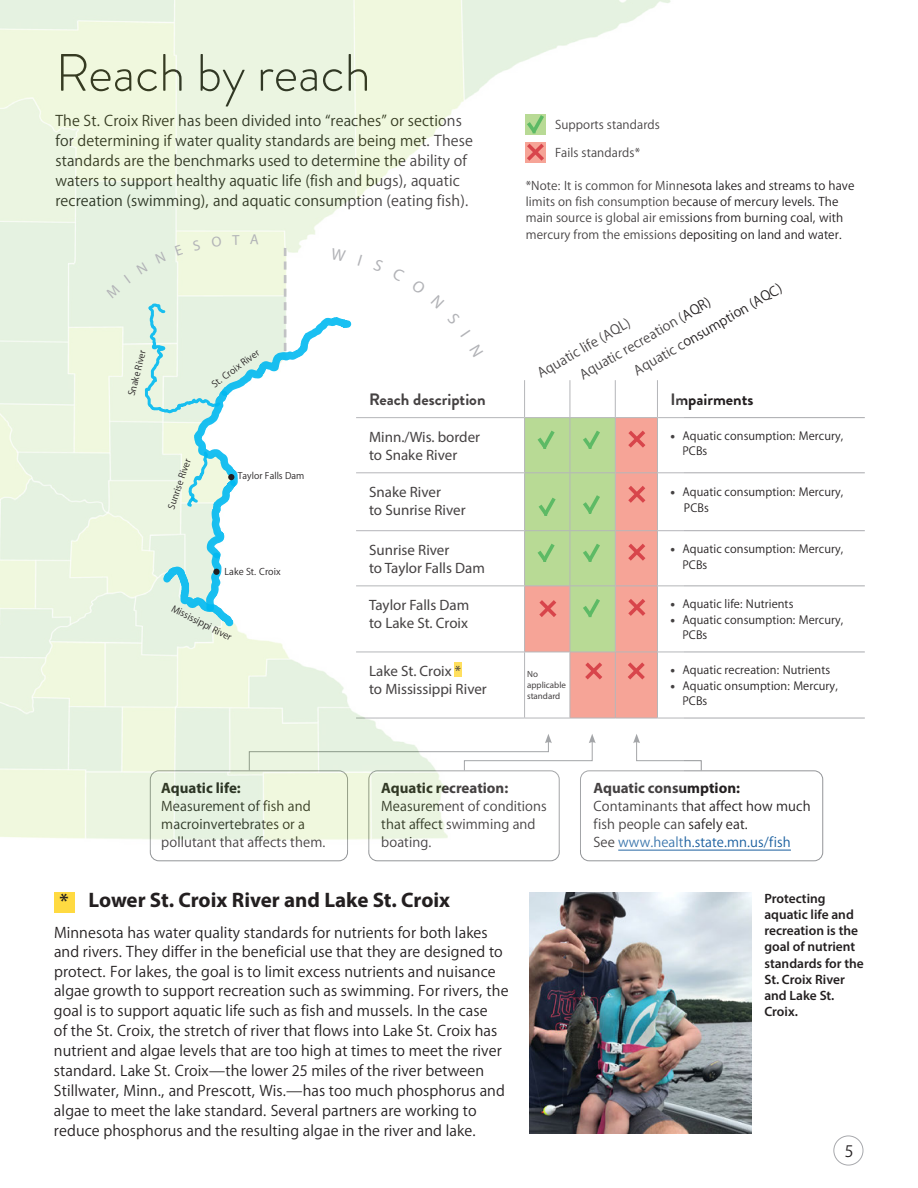
<style>
.page{position:relative;width:918px;height:1188px;background:#fff}
.page>*{position:absolute;margin:0;border:0;box-sizing:border-box;transform-origin:0 0}
.t1{font:300 52.5px "Brandon Grotesque";color:#231f20}
.boxes_body{font:700 21px "Myriad Pro";color:#231f20}
.t2{font:600 21px "Myriad Pro";color:#231f20}
.t3{font:18px "Myriad PCA Text";color:#231f20}
.t4{font:16.5px/19.8px "Myriad PCA Text";color:#231f20}
.t5{font:700 16.5px "Brandon Grotesque";color:#231f20}
.t6{font:15px/18px "Myriad PCA Text";color:#231f20}
.t7{font:15px "Myriad Pro";color:#231f20}
.t8{font:700 15px "Myriad Pro";color:#231f20}
.t9{font:13.5px/16.2px "Myriad PCA Text";color:#231f20}
.t10{font:600 13.5px/16.2px "Myriad Pro";color:#231f20}
.bullet_for_impairmen{font:12.75px/15.3px "Myriad PCA Text";color:#231f20}
.t11{font:10.5px "Myriad PCA Text";color:#231f20}
.t12{font:10.2px "Myriad PCA Text";color:#231f20}
.t13{font:9px/10.8px "Myriad Pro";color:#231f20}
.s1{color:#175d9e}
</style>
<div class="page">
<div style="left:833px;top:1136px;width:30px;height:29px;border:1px solid #a8a9ad;border-radius:50%"></div>
<div style="left:54px;top:893px;width:20px;height:20px;background:#ffda41"></div>
<hr style="left:657px;top:417px;width:208px;height:1px;background:#a8a9ad">
<hr style="left:657px;top:472px;width:208px;height:1px;background:#a8a9ad">
<hr style="left:657px;top:530px;width:208px;height:1px;background:#a8a9ad">
<hr style="left:657px;top:585px;width:208px;height:1px;background:#a8a9ad">
<hr style="left:657px;top:652px;width:208px;height:1px;background:#a8a9ad">
<hr style="left:657px;top:718px;width:208px;height:1px;background:#a8a9ad">
<hr style="left:618px;top:850px;width:173px;height:1px;background:#175d9e">
<svg style="left:684px;top:760px;width:18px;height:10px"></svg>
<div style="left:150px;top:770px;width:198px;height:91px;border:1px solid #939598;border-radius:9px"></div>
<div style="left:368px;top:770px;width:192px;height:91px;border:1px solid #939598;border-radius:9px"></div>
<div style="left:580px;top:770px;width:243px;height:91px;border:1px solid #939598;border-radius:9px"></div>
<img style="left:529px;top:893px;width:223px;height:241px">
<img style="left:0;top:0;width:684px;height:849px">
<svg style="left:373px;top:259px;width:11px;height:13px"></svg>
<svg style="left:392px;top:268px;width:13px;height:14px"></svg>
<svg style="left:411px;top:279px;width:59px;height:58px"></svg>
<svg style="left:470px;top:344px;width:13px;height:13px"></svg>
<svg style="left:106px;top:235px;width:256px;height:393px"></svg>
<p class="t1" style="left:56px;top:37px;width:317px">Reach by reach</p>
<p class="t4" style="left:56px;top:112px;width:419px">The St. Croix River has been divided into “reaches” or sections for determining if water quality standards are being met. These standards are the benchmarks used to determine the ability of waters to support healthy aquatic life (fish and bugs), aquatic recreation (swimming), and aquatic consumption (eating fish).</p>
<p class="t9" style="left:555px;top:117px;width:106px">Supports standards</p>
<p class="t9" style="left:555px;top:145px;width:87px">Fails standards*</p>
<p class="t9" style="left:526px;top:178px;width:330px">*Note: It is common for Minnesota lakes and streams to have limits on fish consumption because of mercury levels. The main source is global air emissions from burning coal, with mercury from the emissions depositing on land and water.</p>
<p class="t12" style="left:126px;top:394px;width:48px;rotate:-76deg">Snake River</p>
<p class="t12" style="left:210px;top:381px;width:58px;rotate:-36deg">St. Croix River</p>
<p class="t12" style="left:166px;top:507px;width:54px;rotate:-71deg">Sunrise River</p>
<p class="t12" style="left:238px;top:471px;width:68px">Taylor Falls Dam</p>
<p class="t11" style="left:224px;top:567px;width:58px">Lake St. Croix</p>
<p class="t12" style="left:175px;top:603px;width:68px;rotate:27deg">Mississippi River</p>
<p class="t8" style="left:161px;top:779px;width:81px">Aquatic life:</p>
<p class="t6" style="left:161px;top:798px;width:151px">Measurement of fish and</p>
<p class="t6" style="left:161px;top:816px;width:166px">macroinvertebrates or a pollutant that affects them.</p>
<p class="t6" style="left:631px;top:364px;width:170px;rotate:-30deg">Aquatic consumption (AQC)</p>
<p class="t6" style="left:576px;top:368px;width:150px;rotate:-30deg">Aquatic recreation (AQR)</p>
<p class="t6" style="left:534px;top:367px;width:106px;rotate:-30deg">Aquatic life (AQL)</p>
<p class="t5" style="left:369px;top:387px;width:118px">Reach description</p>
<p class="t5" style="left:670px;top:387px;width:85px">Impairments</p>
<p class="t7" style="left:369px;top:428px;width:113px">Minn./Wis. border</p>
<p class="t7" style="left:369px;top:446px;width:90px">to Snake River</p>
<p class="bullet_for_impairmen" style="left:682px;top:429px;width:162px;text-indent:-12px">• Aquatic consumption: Mercury,<br>PCBs</p>
<p class="t7" style="left:369px;top:483px;width:73px">Snake River</p>
<p class="t7" style="left:369px;top:501px;width:98px">to Sunrise River</p>
<p class="bullet_for_impairmen" style="left:684px;top:485px;width:161px;text-indent:-13px">• Aquatic consumption: Mercury,<br>PCBs</p>
<p class="t7" style="left:369px;top:541px;width:82px">Sunrise River</p>
<p class="t7" style="left:369px;top:559px;width:117px">to Taylor Falls Dam</p>
<p class="bullet_for_impairmen" style="left:682px;top:542px;width:162px;text-indent:-12px">• Aquatic consumption: Mercury,<br>PCBs</p>
<p class="t7" style="left:369px;top:596px;width:102px">Taylor Falls Dam</p>
<p class="t7" style="left:369px;top:614px;width:100px">to Lake St. Croix</p>
<p class="bullet_for_impairmen" style="left:670px;top:597px;width:125px">• Aquatic life: Nutrients</p>
<p class="bullet_for_impairmen" style="left:682px;top:612px;width:162px;text-indent:-12px">• Aquatic consumption: Mercury,<br>PCBs</p>
<p class="t7" style="left:369px;top:662px;width:94px">Lake St. Croix *</p>
<p class="t7" style="left:369px;top:680px;width:119px">to Mississippi River</p>
<p class="t13" style="left:527px;top:669px;width:40px">No applicable standard</p>
<p class="bullet_for_impairmen" style="left:670px;top:663px;width:161px">• Aquatic recreation: Nutrients</p>
<p class="bullet_for_impairmen" style="left:682px;top:678px;width:157px;text-indent:-12px">• Aquatic onsumption: Mercury,<br>PCBs</p>
<p class="t8" style="left:381px;top:779px;width:129px">Aquatic recreation:</p>
<p class="t6" style="left:381px;top:798px;width:167px">Measurement of conditions that affect swimming and boating.</p>
<p class="t8" style="left:593px;top:779px;width:148px">Aquatic consumption:</p>
<p class="t6" style="left:593px;top:798px;width:219px">Contaminants that affect how much fish people can safely eat.<br>See <span class="s1">www.health.state.mn.us/fish</span></p>
<p class="boxes_body" style="left:89px;top:886px;width:363px">Lower St. Croix River and Lake St. Croix</p>
<p class="t4" style="left:54px;top:923px;width:456px">Minnesota has water quality standards for nutrients for both lakes and rivers. They differ in the beneficial use that they are designed to protect. For lakes, the goal is to limit excess nutrients and nuisance algae growth to support recreation such as swimming. For rivers, the goal is to support aquatic life such as fish and mussels. In the case<br>of the St. Croix, the stretch of river that flows into Lake St. Croix has nutrient and algae levels that are too high at times to meet the river standard. Lake St. Croix—the lower 25 miles of the river between Stillwater, Minn., and Prescott, Wis.—has too much phosphorus and algae to meet the lake standard. Several partners are working to reduce phosphorus and the resulting algae in the river and lake.</p>
<p class="t2" style="left:59px;top:888px;width:11px">*</p>
<p class="t10" style="left:764px;top:890px;width:101px">Protecting aquatic life and recreation is the goal of nutrient standards for the<br>St. Croix River and Lake St.<br>Croix.</p>
<p class="t3" style="left:845px;top:1142px;width:10px">5</p>
</div>
